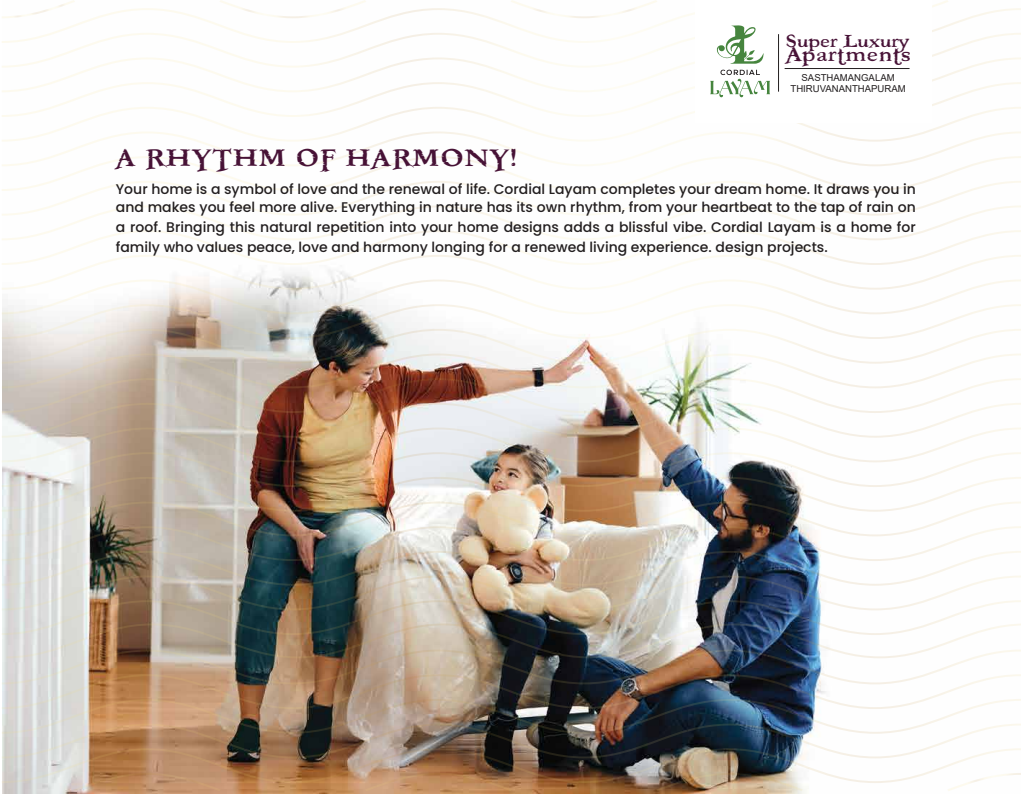
<style>
.page{position:relative;width:1021px;height:794px;background:#fff}
.page>*{position:absolute;margin:0;border:0;box-sizing:border-box;transform-origin:0 0}
.t1{font:35.2px "Booter Five Zero";letter-spacing:.02em;color:#471236}
.t2{font:29.1px "Booter Five Zero";letter-spacing:.02em;color:#471236}
.t3{font:25.6px "Booter Five Zero";color:#471236}
.t4{font:500 14px/17.9px "Poppins";color:#231f20}
.t5{font:9.6px/11px "Arial";color:#231f20;text-align:center}
</style>
<div class="page">
<svg style="left:948px;top:783px;width:23px;height:8px"></svg>
<svg style="left:656px;top:783px;width:147px;height:8px"></svg>
<svg style="left:365px;top:783px;width:147px;height:8px"></svg>
<svg style="left:74px;top:783px;width:147px;height:8px"></svg>
<img style="left:2px;top:758px;width:1018px;height:25px">
<img style="left:2px;top:734px;width:1018px;height:24px">
<img style="left:2px;top:709px;width:1018px;height:25px">
<img style="left:2px;top:684px;width:1018px;height:25px">
<img style="left:2px;top:649px;width:1018px;height:35px">
<img style="left:2px;top:610px;width:969px;height:25px">
<img style="left:6px;top:623px;width:1014px;height:35px">
<img style="left:2px;top:586px;width:1018px;height:24px">
<img style="left:2px;top:561px;width:1018px;height:25px">
<img style="left:2px;top:536px;width:1018px;height:25px">
<img style="left:2px;top:512px;width:1018px;height:24px">
<img style="left:2px;top:487px;width:1018px;height:25px">
<img style="left:2px;top:462px;width:1018px;height:25px">
<img style="left:2px;top:438px;width:1018px;height:24px">
<img style="left:2px;top:413px;width:1018px;height:25px">
<img style="left:2px;top:388px;width:1018px;height:25px">
<img style="left:2px;top:364px;width:1018px;height:24px">
<svg style="left:2px;top:339px;width:1018px;height:25px"></svg>
<svg style="left:2px;top:314px;width:1018px;height:25px"></svg>
<svg style="left:2px;top:290px;width:1018px;height:24px"></svg>
<svg style="left:2px;top:265px;width:1018px;height:25px"></svg>
<svg style="left:2px;top:240px;width:1018px;height:25px"></svg>
<svg style="left:2px;top:216px;width:1018px;height:24px"></svg>
<svg style="left:2px;top:191px;width:1018px;height:25px"></svg>
<svg style="left:2px;top:166px;width:1018px;height:25px"></svg>
<svg style="left:2px;top:142px;width:1018px;height:24px"></svg>
<svg style="left:2px;top:117px;width:1018px;height:25px"></svg>
<svg style="left:2px;top:92px;width:1018px;height:25px"></svg>
<svg style="left:2px;top:68px;width:1018px;height:24px"></svg>
<svg style="left:2px;top:43px;width:1018px;height:25px"></svg>
<svg style="left:2px;top:8px;width:1018px;height:35px"></svg>
<svg style="left:931px;top:0;width:17px;height:18px"></svg>
<svg style="left:510px;top:0;width:147px;height:18px"></svg>
<svg style="left:219px;top:0;width:147px;height:18px"></svg>
<svg style="left:2px;top:0;width:73px;height:18px"></svg>
<div style="left:695px;top:0;width:236px;height:123px;background:#fff"></div>
<svg style="left:710px;top:25px;width:60px;height:72px"></svg>
<hr style="left:778px;top:34px;width:1px;height:58px;background:#231f20">
<hr style="left:784px;top:68px;width:125px;height:1px;background:#231f20">
<h3 class="t3" style="left:785px;top:28px;width:125px">Super Luxury</h3>
<h2 class="t2" style="left:785px;top:40px;width:127px">Apartments</h2>
<p class="t5" style="left:790px;top:72px;width:117px">SASTHAMANGALAM<br>THIRUVANANTHAPURAM</p>
<h1 class="t1" style="left:116px;top:141px;width:403px">A RHYTHM OF HARMONY!</h1>
<p class="t4" style="left:116px;top:180px;width:801px">Your home is a symbol of love and the renewal of life. Cordial Layam completes your dream home. It draws you in and makes you feel more alive. Everything in nature has its own rhythm, from your heartbeat to the tap of rain on</p>
<p class="t4" style="left:116px;top:217px;width:801px;line-height:19.9px">a roof. Bringing this natural repetition into your home designs adds a blissful vibe. Cordial Layam is a home for family who values peace, love and harmony longing for a renewed living experience. design projects.</p>
</div>
